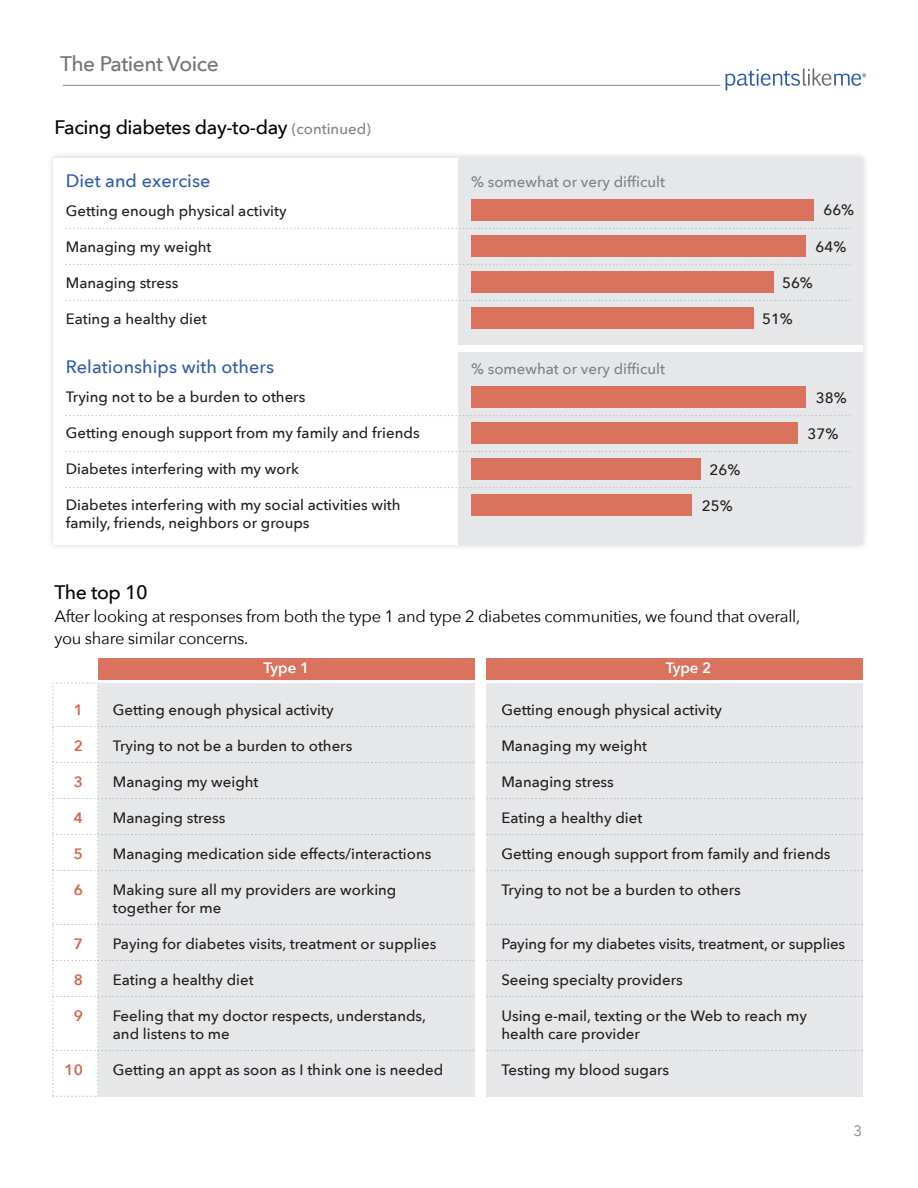
<style>
.page{position:relative;width:918px;height:1188px;background:#fff}
.page>*{position:absolute;margin:0;border:0;box-sizing:border-box;transform-origin:0 0}
.t1{font:500 21px "Avenir Next";letter-spacing:-.02em;color:#737477}
.t2{font:500 19.5px "Avenir Next";letter-spacing:-.02em;color:#050504}
.t3{font:500 18px "Avenir Next";letter-spacing:.005em;color:#2f5daa}
.t4{font:16.5px/22.5px "Avenir Next";letter-spacing:-.02em;color:#050504}
.t5{font:500 15px/18px "Avenir Next";color:#231f20}
.t6{font:500 15px "Avenir Next";color:#808285}
.t7{font:600 15px "Avenir Next";color:#d5634b}
.t8{font:600 15px "Avenir Next";color:#fff}
.t9{font:15px "Avenir Next";color:#808285}
.s1{font-size:15px;color:#808285}
</style>
<div class="page">
<div style="left:98px;top:683px;width:377px;height:413px;background:#e6e7e9"></div>
<div style="left:486px;top:683px;width:377px;height:413px;background:#e6e7e9"></div>
<div style="left:98px;top:659px;width:377px;height:21px;background:#d9735d"></div>
<div style="left:486px;top:659px;width:377px;height:21px;background:#d9735d"></div>
<div style="left:458px;top:158px;width:404px;height:187px;background:#e6e7e9"></div>
<div style="left:458px;top:352px;width:404px;height:193px;background:#e6e7e9"></div>
<hr style="left:63px;top:85px;width:657px;height:1px;background:#808285">
<svg style="left:725px;top:69px;width:141px;height:22px"></svg>
<svg style="left:66px;top:228px;width:784px;height:1px"></svg>
<svg style="left:66px;top:264px;width:784px;height:1px"></svg>
<svg style="left:66px;top:300px;width:784px;height:1px"></svg>
<svg style="left:66px;top:415px;width:784px;height:1px"></svg>
<svg style="left:66px;top:451px;width:784px;height:1px"></svg>
<svg style="left:66px;top:487px;width:784px;height:1px"></svg>
<div style="left:471px;top:308px;width:283px;height:21px;background:#d9735d"></div>
<div style="left:471px;top:272px;width:302px;height:21px;background:#d9735d"></div>
<div style="left:471px;top:236px;width:334px;height:21px;background:#d9735d"></div>
<div style="left:471px;top:200px;width:342px;height:21px;background:#d9735d"></div>
<div style="left:471px;top:495px;width:220px;height:21px;background:#d9735d"></div>
<div style="left:471px;top:459px;width:229px;height:21px;background:#d9735d"></div>
<div style="left:471px;top:423px;width:326px;height:21px;background:#d9735d"></div>
<div style="left:471px;top:387px;width:335px;height:21px;background:#d9735d"></div>
<svg style="left:56px;top:726px;width:418px;height:1px"></svg>
<svg style="left:56px;top:762px;width:418px;height:1px"></svg>
<svg style="left:56px;top:798px;width:418px;height:1px"></svg>
<svg style="left:56px;top:834px;width:418px;height:1px"></svg>
<svg style="left:56px;top:870px;width:418px;height:1px"></svg>
<svg style="left:56px;top:924px;width:418px;height:1px"></svg>
<svg style="left:56px;top:960px;width:418px;height:1px"></svg>
<svg style="left:56px;top:996px;width:418px;height:1px"></svg>
<svg style="left:56px;top:1050px;width:418px;height:1px"></svg>
<svg style="left:487px;top:726px;width:376px;height:1px"></svg>
<svg style="left:487px;top:762px;width:376px;height:1px"></svg>
<svg style="left:487px;top:798px;width:376px;height:1px"></svg>
<svg style="left:487px;top:834px;width:376px;height:1px"></svg>
<svg style="left:487px;top:870px;width:376px;height:1px"></svg>
<svg style="left:487px;top:924px;width:376px;height:1px"></svg>
<svg style="left:487px;top:960px;width:376px;height:1px"></svg>
<svg style="left:487px;top:996px;width:376px;height:1px"></svg>
<svg style="left:487px;top:1050px;width:376px;height:1px"></svg>
<div style="left:53px;top:683px;width:45px;height:414px;border:1px dashed #babcbe"></div>
<h1 class="t1" style="left:60px;top:51px;width:160px">The Patient Voice</h1>
<h2 class="t2" style="left:54px;top:116px;width:318px">Facing diabetes day-to-day <span class="s1">(continued)</span></h2>
<p class="t3" style="left:66px;top:170px;width:146px">Diet and exercise</p>
<p class="t6" style="left:471px;top:173px;width:196px">% somewhat or very difficult</p>
<p class="t5" style="left:66px;top:201px;width:222px">Getting enough physical activity</p>
<p class="t5" style="left:66px;top:237px;width:147px">Managing my weight</p>
<p class="t5" style="left:66px;top:273px;width:114px">Managing stress</p>
<p class="t5" style="left:66px;top:309px;width:142px">Eating a healthy diet</p>
<p class="t3" style="left:66px;top:356px;width:210px">Relationships with others</p>
<p class="t6" style="left:471px;top:360px;width:196px">% somewhat or very difficult</p>
<p class="t5" style="left:66px;top:388px;width:241px">Trying not to be a burden to others</p>
<p class="t5" style="left:66px;top:424px;width:355px">Getting enough support from my family and friends</p>
<p class="t5" style="left:66px;top:460px;width:235px">Diabetes interfering with my work</p>
<p class="t5" style="left:66px;top:496px;width:336px">Diabetes interfering with my social activities with family, friends, neighbors or groups</p>
<p class="t5" style="left:823px;top:201px;width:32px">66%</p>
<p class="t5" style="left:815px;top:238px;width:32px">64%</p>
<p class="t5" style="left:782px;top:274px;width:32px">56%</p>
<p class="t5" style="left:762px;top:310px;width:32px">51%</p>
<p class="t5" style="left:710px;top:460px;width:32px">26%</p>
<p class="t5" style="left:702px;top:496px;width:32px">25%</p>
<p class="t5" style="left:816px;top:388px;width:32px">38%</p>
<p class="t5" style="left:808px;top:424px;width:32px">37%</p>
<h2 class="t2" style="left:54px;top:581px;width:95px">The top 10</h2>
<p class="t4" style="left:54px;top:605px;width:747px">After looking at responses from both the type 1 and type 2 diabetes communities, we found that overall, you share similar concerns.</p>
<p class="t7" style="left:74px;top:701px;width:11px">1</p>
<p class="t7" style="left:74px;top:737px;width:11px">2</p>
<p class="t7" style="left:74px;top:773px;width:11px">3</p>
<p class="t7" style="left:74px;top:809px;width:11px">4</p>
<p class="t7" style="left:74px;top:845px;width:11px">5</p>
<p class="t7" style="left:74px;top:881px;width:11px">6</p>
<p class="t7" style="left:74px;top:935px;width:11px">7</p>
<p class="t7" style="left:74px;top:971px;width:11px">8</p>
<p class="t7" style="left:74px;top:1007px;width:11px">9</p>
<p class="t7" style="left:65px;top:1061px;width:20px">10</p>
<p class="t8" style="left:263px;top:659px;width:47px">Type 1</p>
<p class="t8" style="left:666px;top:659px;width:47px">Type 2</p>
<p class="t5" style="left:113px;top:701px;width:222px">Getting enough physical activity</p>
<p class="t5" style="left:113px;top:737px;width:241px">Trying to not be a burden to others</p>
<p class="t5" style="left:113px;top:773px;width:147px">Managing my weight</p>
<p class="t5" style="left:113px;top:809px;width:114px">Managing stress</p>
<p class="t5" style="left:113px;top:845px;width:320px">Managing medication side effects/interactions</p>
<p class="t5" style="left:113px;top:881px;width:285px">Making sure all my providers are working together for me</p>
<p class="t5" style="left:113px;top:935px;width:325px">Paying for diabetes visits, treatment or supplies</p>
<p class="t5" style="left:113px;top:971px;width:142px">Eating a healthy diet</p>
<p class="t5" style="left:113px;top:1007px;width:315px">Feeling that my doctor respects, understands, and listens to me</p>
<p class="t5" style="left:113px;top:1061px;width:332px">Getting an appt as soon as I think one is needed</p>
<p class="t5" style="left:501px;top:701px;width:222px">Getting enough physical activity</p>
<p class="t5" style="left:501px;top:737px;width:147px">Managing my weight</p>
<p class="t5" style="left:501px;top:773px;width:114px">Managing stress</p>
<p class="t5" style="left:501px;top:809px;width:142px">Eating a healthy diet</p>
<p class="t5" style="left:501px;top:845px;width:331px">Getting enough support from family and friends</p>
<p class="t5" style="left:501px;top:881px;width:241px">Trying to not be a burden to others</p>
<p class="t5" style="left:501px;top:935px;width:345px">Paying for my diabetes visits, treatment, or supplies</p>
<p class="t5" style="left:501px;top:971px;width:183px">Seeing specialty providers</p>
<p class="t5" style="left:501px;top:1007px;width:307px">Using e-mail, texting or the Web to reach my health care provider</p>
<p class="t5" style="left:501px;top:1061px;width:169px">Testing my blood sugars</p>
<p class="t9" style="left:854px;top:1121px;width:10px">3</p>
</div>
